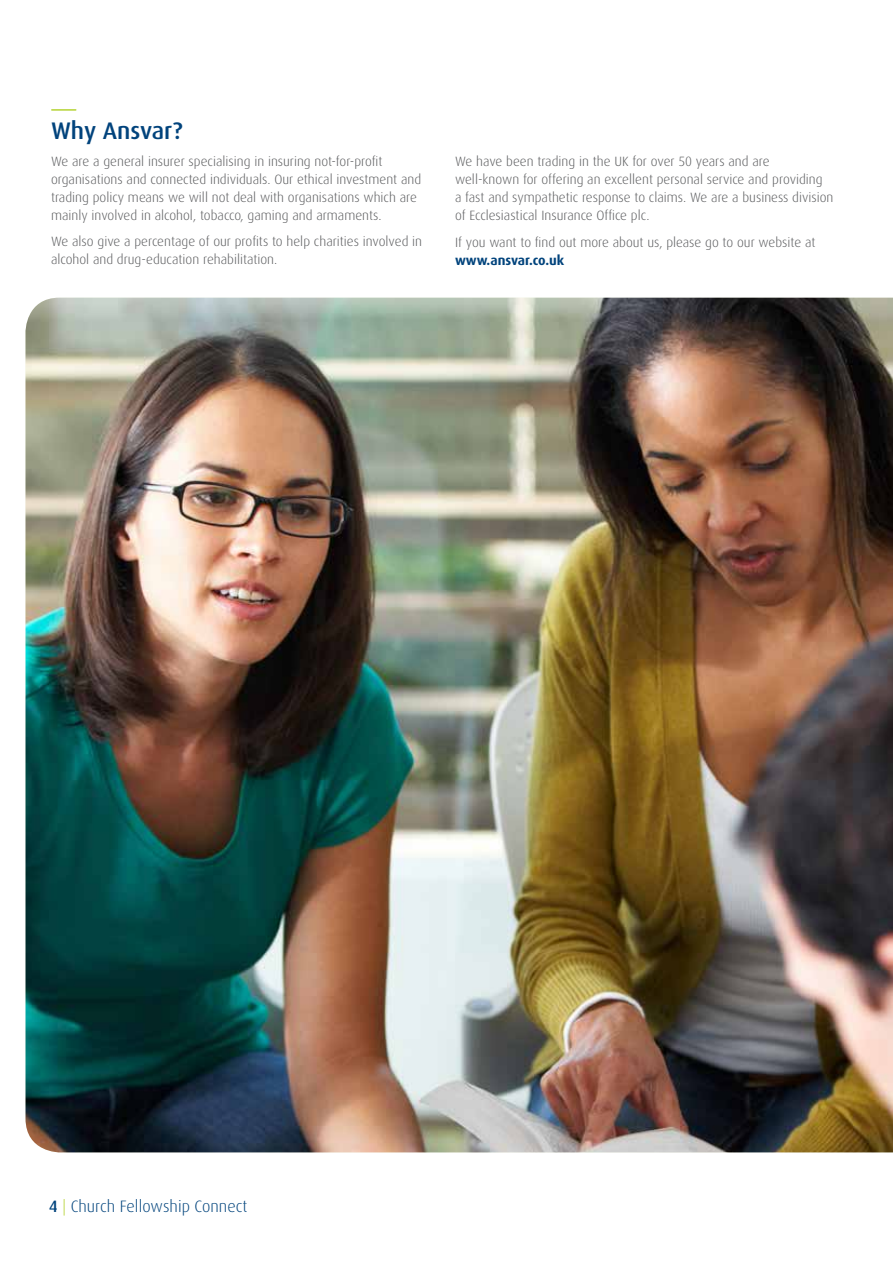
<style>
.page{position:relative;width:893px;height:1263px;background:#fff}
.page>*{position:absolute;margin:0;border:0;box-sizing:border-box;transform-origin:0 0}
.t1{font:500 24px "Dax";color:#01437c}
.t2{font:300 16.5px "Dax";color:#01437c}
.t3{font:300 13.5px/18px "Dax";color:#57585a}
.t4{font:700 13.5px "Dax";color:#01437c}
.s1{font-weight:500}
.s2{color:#b5d334}
</style>
<div class="page">
<img style="left:26px;top:298px;width:867px;height:854px">
<hr style="left:52px;top:109px;width:24px;height:2px;background:#b5d334">
<h1 class="t1" style="left:51px;top:117px;width:133px">Why Ansvar?</h1>
<p class="t3" style="left:51px;top:152px;width:372px">We are a general insurer specialising in insuring not-for-profit organisations and connected individuals. Our ethical investment and trading policy means we will not deal with organisations which are mainly involved in alcohol, tobacco, gaming and armaments.</p>
<p class="t3" style="left:51px;top:233px;width:373px">We also give a percentage of our profits to help charities involved in alcohol and drug-education rehabilitation.</p>
<p class="t3" style="left:455px;top:153px;width:380px">We have been trading in the UK for over 50 years and are well‑known for offering an excellent personal service and providing<br>a fast and sympathetic response to claims. We are a business division of Ecclesiastical Insurance Office plc.</p>
<p class="t3" style="left:455px;top:233px;width:362px">If you want to find out more about us, please go to our website at</p>
<p class="t4" style="left:455px;top:252px;width:111px">www.ansvar.co.uk</p>
<p class="t2" style="left:49px;top:1197px;width:200px"><span class="s1">4</span> <span class="s2">|</span> Church Fellowship Connect</p>
</div>
